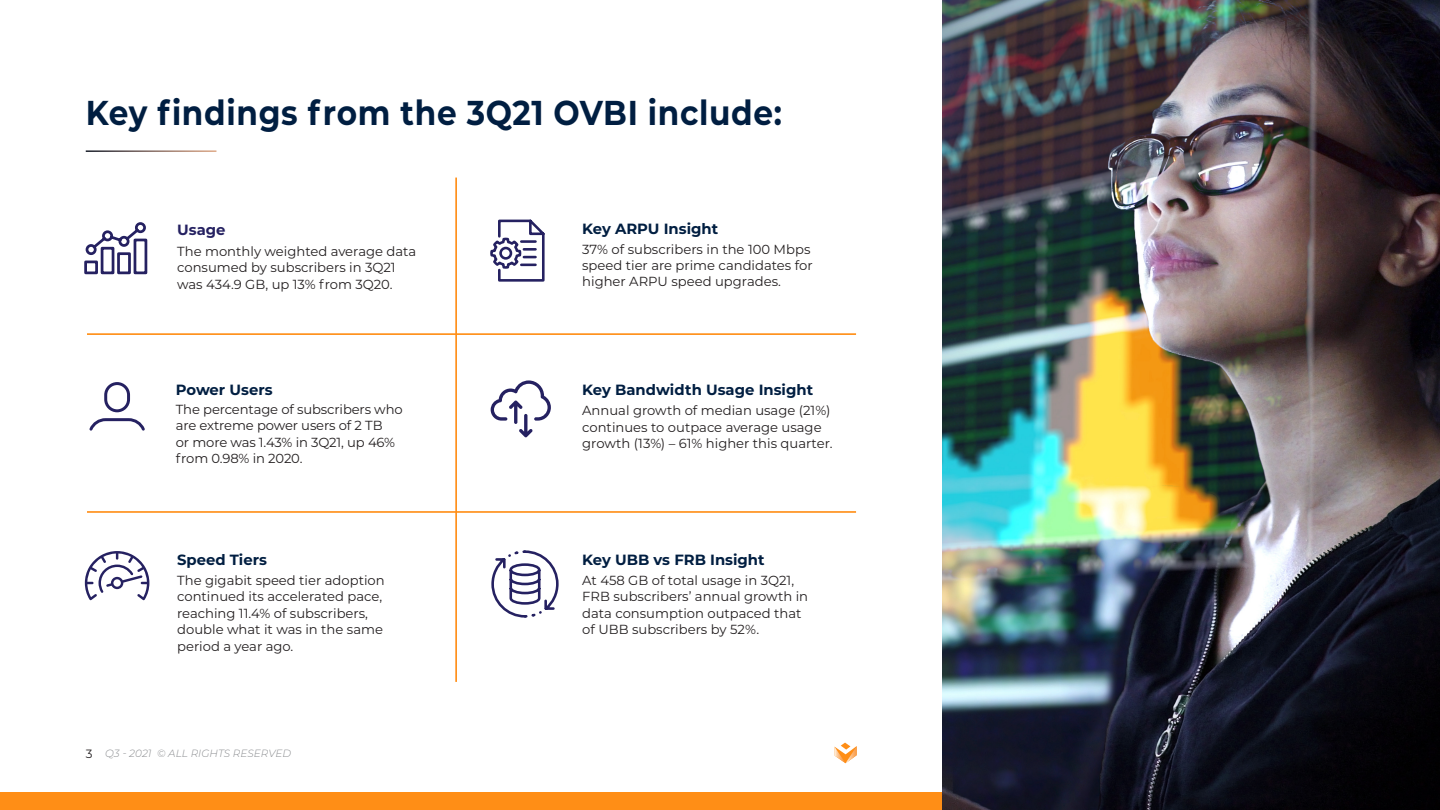
<style>
.page{position:relative;width:1440px;height:810px;background:#fff}
.page>*{position:absolute;margin:0;border:0;box-sizing:border-box;transform-origin:0 0}
.t1{font:700 34.5px "Montserrat";letter-spacing:.02em;color:#001e41;scale:.9 1}
.t2{font:700 14.85px "Montserrat";color:#001e41}
.t3{font:700 14.85px "Montserrat";color:#252161}
.t4{font:13.2px/16.5px "Montserrat";color:#231f20}
.t5{font:italic 300 10.5px "Montserrat";color:#8a8c8f}
.s1{font-weight:400;font-style:normal;font-size:12px;color:#231f20}
</style>
<div class="page">
<svg style="left:834px;top:743px;width:22px;height:20px"></svg>
<div style="left:0;top:793px;width:945px;height:17px;background:#ff8e16"></div>
<hr style="left:87px;top:333px;width:769px;height:2px;background:#ff8e16">
<hr style="left:87px;top:511px;width:769px;height:2px;background:#ff8e16">
<hr style="left:455px;top:178px;width:2px;height:504px;background:#ff8e16">
<svg style="left:491px;top:380px;width:60px;height:57px"></svg>
<svg style="left:85px;top:551px;width:64px;height:49px"></svg>
<svg style="left:84px;top:222px;width:64px;height:53px"></svg>
<svg style="left:89px;top:382px;width:56px;height:49px"></svg>
<svg style="left:491px;top:550px;width:68px;height:68px"></svg>
<svg style="left:490px;top:219px;width:55px;height:63px"></svg>
<img style="left:942px;top:0;width:498px;height:810px">
<p class="t1" style="left:86px;top:88px;width:775px">Key findings from the 3Q21 OVBI include:</p>
<p class="t3" style="left:177px;top:220px;width:50px">Usage</p>
<p class="t4" style="left:177px;top:242px;width:241px">The monthly weighted average data consumed by subscribers in 3Q21 was 434.9 GB, up 13% from 3Q20.</p>
<p class="t2" style="left:176px;top:379px;width:98px">Power Users</p>
<p class="t4" style="left:176px;top:400px;width:228px">The percentage of subscribers who are extreme power users of 2 TB<br>or more was 1.43% in 3Q21, up 46% from 0.98% in 2020.</p>
<p class="t2" style="left:177px;top:549px;width:91px">Speed Tiers</p>
<p class="t4" style="left:177px;top:572px;width:209px">The gigabit speed tier adoption continued its accelerated pace, reaching 11.4% of subscribers, double what it was in the same period a year ago.</p>
<p class="t5" style="left:86px;top:747px;width:207px"><span class="s1">3</span> Q3 - 2021 © ALL RIGHTS RESERVED</p>
<p class="t2" style="left:582px;top:218px;width:137px">Key ARPU Insight</p>
<p class="t4" style="left:582px;top:240px;width:232px">37% of subscribers in the 100 Mbps speed tier are prime candidates for higher ARPU speed upgrades.</p>
<p class="t2" style="left:582px;top:379px;width:232px">Key Bandwidth Usage Insight</p>
<p class="t4" style="left:582px;top:402px;width:252px">Annual growth of median usage (21%) continues to outpace average usage growth (13%) – 61% higher this quarter.</p>
<p class="t2" style="left:582px;top:549px;width:184px">Key UBB vs FRB Insight</p>
<p class="t4" style="left:582px;top:572px;width:227px">At 458 GB of total usage in 3Q21,<br>FRB subscribers’ annual growth in data consumption outpaced that of UBB subscribers by 52%.</p>
</div>
